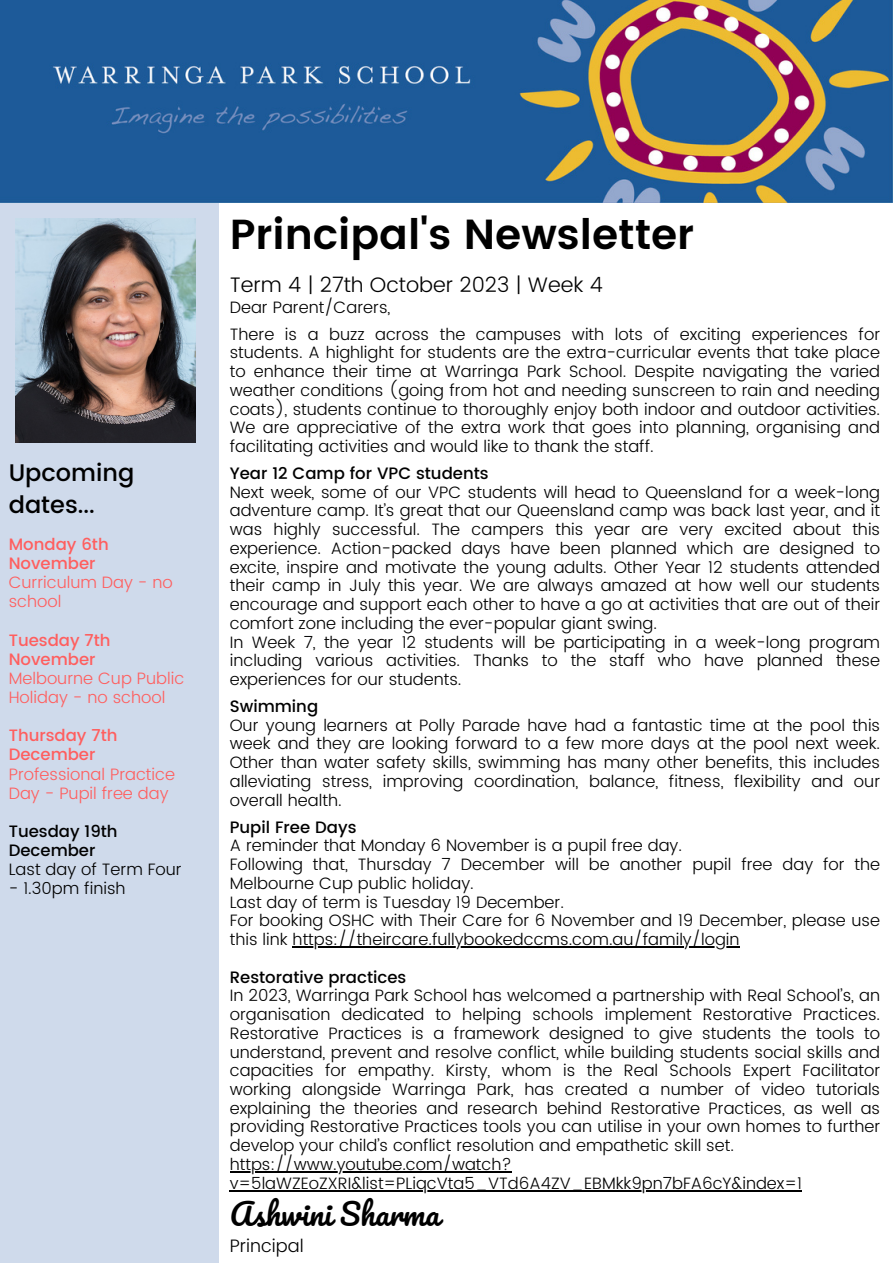
<style>
.page{position:relative;width:893px;height:1264px;background:#fff}
.page>*{position:absolute;margin:0;border:0;box-sizing:border-box;transform-origin:0 0}
.t1{font:600 42px "Poppins";color:#000}
.t2{font:30px "Pacifico";color:#000}
.t3{font:500 24px/32.5px "Poppins";color:#000}
.t4{font:300 21px "Poppins";color:#000}
.t5{font:300 18px "Poppins";color:#000}
.t6{font:300 16.5px/18.8px "Poppins";color:#000;text-align:justify}
.t7{font:300 16.5px/19px "Poppins";color:#ff5e5e}
.t8{font:500 16.5px/19px "Poppins";color:#000}
.t9{font:500 16.5px/19px "Poppins";color:#ff5e5e}
</style>
<div class="page">
<div style="left:0;top:179px;width:219px;height:1083px;background:#cfdaeb"></div>
<img style="left:0;top:0;width:892px;height:203px">
<img style="left:16px;top:218px;width:180px;height:224px">
<hr style="left:292px;top:946px;width:447px;height:1px;background:#000">
<hr style="left:230px;top:1171px;width:281px;height:1px;background:#000">
<hr style="left:230px;top:1189px;width:572px;height:2px;background:#000">
<p class="t3" style="left:9px;top:456px;width:127px">Upcoming dates...</p>
<p class="t9" style="left:9px;top:535px;width:102px">Monday 6th<br>November</p>
<p class="t7" style="left:9px;top:573px;width:166px">Curriculum Day - no school</p>
<p class="t9" style="left:9px;top:630px;width:103px">Tuesday 7th<br>November</p>
<p class="t7" style="left:9px;top:668px;width:177px">Melbourne Cup Public<br>Holiday - no school</p>
<p class="t9" style="left:9px;top:726px;width:110px">Thursday 7th<br>December</p>
<p class="t7" style="left:9px;top:764px;width:168px">Professional Practice<br>Day - Pupil free day</p>
<p class="t8" style="left:9px;top:821px;width:110px">Tuesday 19th<br>December</p>
<p class="t6" style="left:9px;top:860px;width:174px">Last day of Term Four</p>
<p class="t6" style="left:9px;top:879px;width:118px">- 1.30pm finish</p>
<p class="t1" style="left:230px;top:210px;width:466px">Principal's Newsletter</p>
<p class="t4" style="left:230px;top:272px;width:374px">Term 4 | 27th October 2023 | Week 4</p>
<p class="t6" style="left:230px;top:298px;width:162px">Dear Parent/Carers,</p>
<p class="t6" style="left:230px;top:324px;width:651px">There is a buzz across the campuses with lots of exciting experiences for students. A highlight for students are the extra-curricular events that take place to enhance their time at Warringa Park School. Despite navigating the varied weather conditions (going from hot and needing sunscreen to rain and needing coats), students continue to thoroughly enjoy both indoor and outdoor activities.<br>We are appreciative of the extra work that goes into planning, organising and facilitating activities and would like to thank the staff.</p>
<p class="t8" style="left:230px;top:464px;width:260px">Year 12 Camp for VPC students</p>
<p class="t6" style="left:230px;top:482px;width:651px">Next week, some of our VPC students will head to Queensland for a week-long adventure camp. It’s great that our Queensland camp was back last year, and it was highly successful. The campers this year are very excited about this experience. Action-packed days have been planned which are designed to excite, inspire and motivate the young adults. Other Year 12 students attended their camp in July this year. We are always amazed at how well our students encourage and support each other to have a go at activities that are out of their comfort zone including the ever-popular giant swing.</p>
<p class="t6" style="left:230px;top:632px;width:651px">In Week 7, the year 12 students will be participating in a week-long program including various activities. Thanks to the staff who have planned these experiences for our students.</p>
<p class="t8" style="left:230px;top:696px;width:90px">Swimming</p>
<p class="t6" style="left:230px;top:715px;width:651px">Our young learners at Polly Parade have had a fantastic time at the pool this week and they are looking forward to a few more days at the pool next week.<br>Other than water safety skills, swimming has many other benefits, this includes alleviating stress, improving coordination, balance, fitness, flexibility and our overall health.</p>
<p class="t8" style="left:230px;top:817px;width:128px">Pupil Free Days</p>
<p class="t6" style="left:230px;top:836px;width:453px">A reminder that Monday 6 November is a pupil free day.</p>
<p class="t6" style="left:230px;top:855px;width:651px">Following that, Thursday 7 December will be another pupil free day for the<br>Melbourne Cup public holiday.</p>
<p class="t6" style="left:230px;top:892px;width:336px">Last day of term is Tuesday 19 December.</p>
<p class="t6" style="left:230px;top:911px;width:651px">For booking OSHC with Their Care for 6 November and 19 December, please use this link https://theircare.fullybookedccms.com.au/family/login</p>
<p class="t8" style="left:230px;top:967px;width:178px">Restorative practices</p>
<p class="t6" style="left:230px;top:986px;width:651px">In 2023, Warringa Park School has welcomed a partnership with Real School’s, an organisation dedicated to helping schools implement Restorative Practices.<br>Restorative Practices is a framework designed to give students the tools to understand, prevent and resolve conflict, while building students social skills and capacities for empathy. Kirsty, whom is the Real Schools Expert Facilitator working alongside Warringa Park, has created a number of video tutorials explaining the theories and research behind Restorative Practices, as well as providing Restorative Practices tools you can utilise in your own homes to further develop your child’s conflict resolution and empathetic skill set.</p>
<p class="t6" style="left:230px;top:1154px;width:573px">https://www.youtube.com/watch? v=5laWZEoZXRI&amp;list=PLiqcVta5_VTd6A4ZV_EBMkk9pn7bFA6cY&amp;index=1</p>
<p class="t2" style="left:230px;top:1198px;width:211px">Ashwini Sharma</p>
<p class="t5" style="left:230px;top:1235px;width:75px">Principal</p>
</div>
